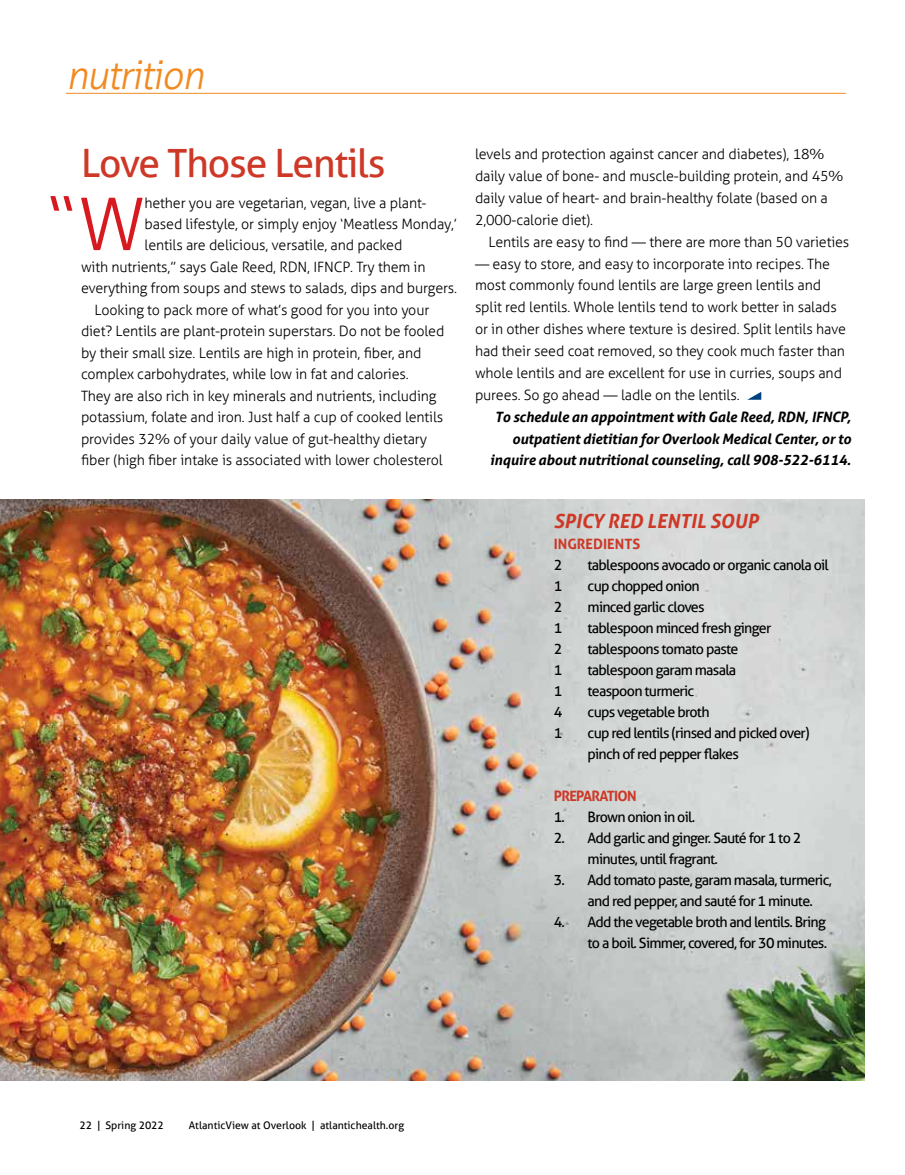
<style>
.page{position:relative;width:905px;height:1175px;background:#fff}
.page>*{position:absolute;margin:0;border:0;box-sizing:border-box;transform-origin:0 0}
.t1{font:300 72.45px "Aller";color:#d71920}
.t2{font:39px "Aller";letter-spacing:-.03em;color:#cd3827}
.t3{font:italic 300 39px "Aller";letter-spacing:-.03em;color:#f18a21}
.t4{font:italic 700 19.5px "Aller";color:#cd3827}
.t5{font:300 14.25px/21.9px "Aller";letter-spacing:-.01em;color:#000}
.t6{font:14.25px/21px "Aller";letter-spacing:-.05em;color:#000}
.t7{font:italic 700 14.25px/21.9px "Aller";letter-spacing:-.01em;color:#000;text-align:right}
.t8{font:700 14.25px "Aller";color:#cd3827}
.t9{font:700 14.25px "Aller";letter-spacing:-.05em;color:#cd3827}
.t10{font:10.5px "Aller";color:#000}
</style>
<div class="page">
<img style="left:0;top:500px;width:864px;height:580px">
<hr style="left:66px;top:93px;width:779px;height:1px;background:#f18a21">
<hr style="left:904px;top:0;width:1px;height:138px;background:#0059a0">
<svg style="left:747px;top:392px;width:14px;height:8px"></svg>
<h2 class="t3" style="left:66px;top:51px;width:139px">nutrition</h2>
<h2 class="t2" style="left:81px;top:140px;width:306px">Love Those Lentils</h2>
<h1 class="t1" style="left:47px;top:180px;width:100px">“W</h1>
<p class="t5" style="left:144px;top:192px;width:284px">hether you are vegetarian, vegan, live a plant-</p>
<p class="t5" style="left:144px;top:213px;width:314px">based lifestyle, or simply enjoy ‘Meatless Monday,’</p>
<p class="t5" style="left:144px;top:234px;width:259px">lentils are delicious, versatile, and packed</p>
<p class="t5" style="left:81px;top:255px;width:346px">with nutrients,” says Gale Reed, RDN, IFNCP. Try them in</p>
<p class="t5" style="left:81px;top:277px;width:377px">everything from soups and stews to salads, dips and burgers.</p>
<p class="t5" style="left:94px;top:299px;width:336px">Looking to pack more of what’s good for you into your</p>
<p class="t5" style="left:81px;top:320px;width:365px">diet? Lentils are plant-protein superstars. Do not be fooled</p>
<p class="t5" style="left:81px;top:342px;width:342px">by their small size. Lentils are high in protein, fiber, and</p>
<p class="t5" style="left:81px;top:363px;width:329px">complex carbohydrates, while low in fat and calories.</p>
<p class="t5" style="left:81px;top:385px;width:357px">They are also rich in key minerals and nutrients, including</p>
<p class="t5" style="left:81px;top:406px;width:364px">potassium, folate and iron. Just half a cup of cooked lentils</p>
<p class="t5" style="left:81px;top:428px;width:347px">provides 32% of your daily value of gut-healthy dietary</p>
<p class="t5" style="left:81px;top:449px;width:363px">fiber (high fiber intake is associated with lower cholesterol</p>
<p class="t5" style="left:475px;top:143px;width:370px">levels and protection against cancer and diabetes), 18% daily value of bone- and muscle-building protein, and 45% daily value of heart- and brain-healthy folate (based on a 2,000-calorie diet).</p>
<p class="t5" style="left:488px;top:231px;width:362px">Lentils are easy to find — there are more than 50 varieties</p>
<p class="t5" style="left:475px;top:252px;width:372px">— easy to store, and easy to incorporate into recipes. The most commonly found lentils are large green lentils and split red lentils. Whole lentils tend to work better in salads or in other dishes where texture is desired. Split lentils have had their seed coat removed, so they cook much faster than whole lentils and are excellent for use in curries, soups and purees. So go ahead — ladle on the lentils.</p>
<p class="t7" style="left:490px;top:405px;width:362px">To schedule an appointment with Gale Reed, RDN, IFNCP, outpatient dietitian for Overlook Medical Center, or to inquire about nutritional counseling, call 908-522-6114.</p>
<h3 class="t4" style="left:554px;top:508px;width:206px">SPICY RED LENTIL SOUP</h3>
<p class="t8" style="left:554px;top:535px;width:88px">INGREDIENTS</p>
<p class="t6" style="left:554px;top:554px;width:10px">2</p>
<p class="t6" style="left:587px;top:554px;width:243px">tablespoons avocado or organic canola oil</p>
<p class="t6" style="left:554px;top:575px;width:10px">1</p>
<p class="t6" style="left:587px;top:575px;width:114px">cup chopped onion</p>
<p class="t6" style="left:554px;top:596px;width:10px">2</p>
<p class="t6" style="left:587px;top:596px;width:118px">minced garlic cloves</p>
<p class="t6" style="left:554px;top:617px;width:10px">1</p>
<p class="t6" style="left:587px;top:617px;width:185px">tablespoon minced fresh ginger</p>
<p class="t6" style="left:554px;top:638px;width:10px">2</p>
<p class="t6" style="left:587px;top:638px;width:152px">tablespoons tomato paste</p>
<p class="t6" style="left:554px;top:659px;width:10px">1</p>
<p class="t6" style="left:587px;top:659px;width:150px">tablespoon garam masala</p>
<p class="t6" style="left:554px;top:680px;width:10px">1</p>
<p class="t6" style="left:587px;top:680px;width:108px">teaspoon turmeric</p>
<p class="t6" style="left:554px;top:701px;width:10px">4</p>
<p class="t6" style="left:587px;top:701px;width:123px">cups vegetable broth</p>
<p class="t6" style="left:554px;top:722px;width:10px">1</p>
<p class="t6" style="left:587px;top:722px;width:224px">cup red lentils (rinsed and picked over) pinch of red pepper flakes</p>
<p class="t9" style="left:554px;top:787px;width:84px">PREPARATION</p>
<p class="t6" style="left:554px;top:806px;width:143px">1. Brown onion in oil.</p>
<p class="t6" style="left:587px;top:827px;width:215px;text-indent:-34px">2. Add garlic and ginger. Sauté for 1 to 2 minutes, until fragrant.</p>
<p class="t6" style="left:587px;top:869px;width:246px;text-indent:-34px">3. Add tomato paste, garam masala, turmeric, and red pepper, and sauté for 1 minute.</p>
<p class="t6" style="left:554px;top:911px;width:275px;text-align:right">4. Add the vegetable broth and lentils. Bring to a boil. Simmer, covered, for 30 minutes.</p>
<p class="t10" style="left:79px;top:1119px;width:86px">22 | Spring 2022</p>
<p class="t10" style="left:189px;top:1119px;width:217px">AtlanticView at Overlook | atlantichealth.org</p>
</div>
